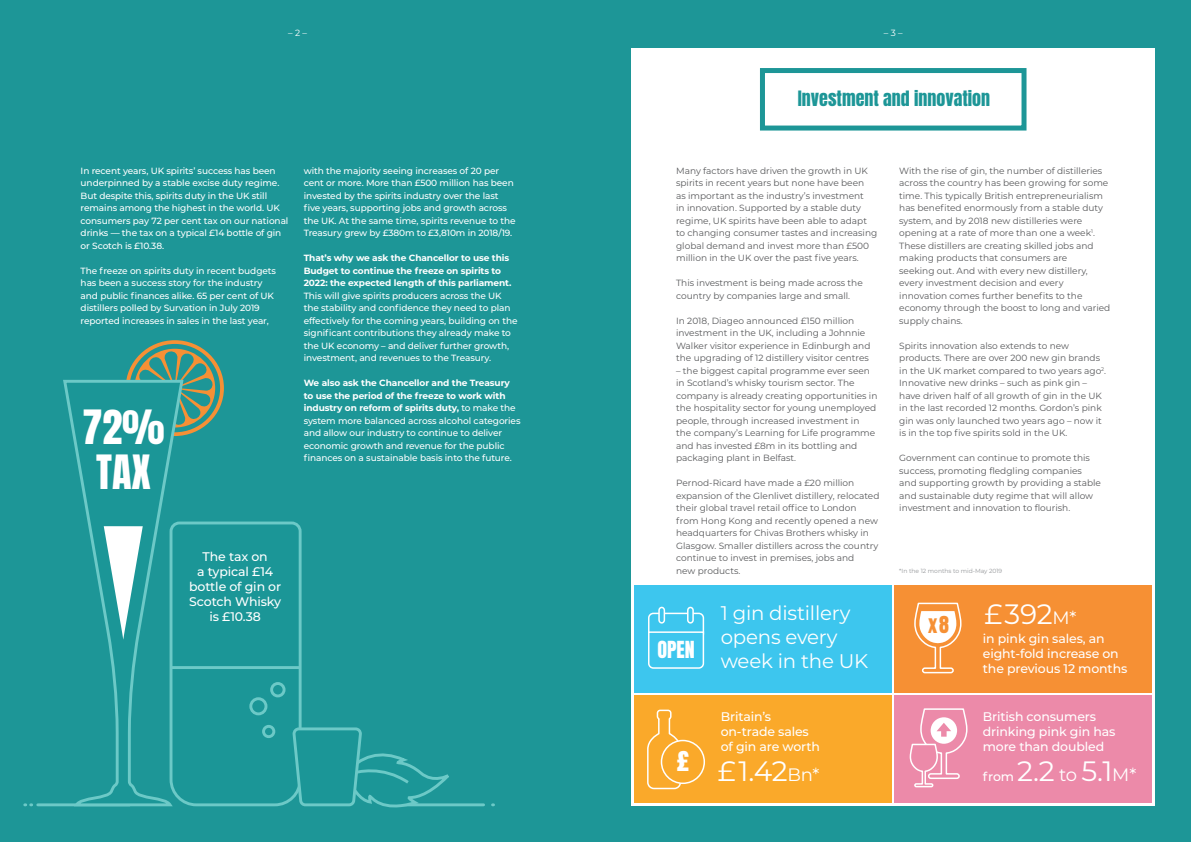
<style>
.page{position:relative;width:1191px;height:842px;background:#1d9697}
.page>*{position:absolute;margin:0;border:0;box-sizing:border-box;transform-origin:0 0}
.t1{font:40.2px "Anton";color:#fff}
.Body_Copy{font:28px "Montserrat";color:#fff}
.t2{font:26px "Anton";color:#fff}
.t3{font:20px "Anton";color:#fff}
.t4{font:20px "Anton";color:#f69034}
.Body_Copy-2{font:19.7px/24.2px "Montserrat";letter-spacing:-.01em;color:#fff}
.t5{font:18px "Anton";color:#1d9697}
.Body_Copy-3{font:500 12.5px/15.1px "Montserrat";letter-spacing:-.01em;color:#fff}
.Body_Copy-4{font:9px/12.5px "Montserrat";color:#57585a}
.Body_Copy-5{font:500 9px/12.5px "Montserrat";letter-spacing:-.01em;color:#fff}
.Body_Copy-6{font:9px "Montserrat";color:#fff}
.Body_Copy-7{font:6px "Montserrat";color:#939598}
.s1{font-weight:700}
.s2{font-size:18px}
</style>
<div class="page">
<hr style="left:38px;top:803px;width:92px;height:3px;background:#6cc9c7">
<hr style="left:391px;top:803px;width:92px;height:3px;background:#6cc9c7">
<svg style="left:25px;top:803px;width:7px;height:3px"></svg>
<svg style="left:185px;top:521px;width:265px;height:287px"></svg>
<hr style="left:171px;top:666px;width:129px;height:3px;background:#6cc9c7">
<svg style="left:126px;top:340px;width:98px;height:95px"></svg>
<svg style="left:61px;top:378px;width:124px;height:429px"></svg>
<svg style="left:104px;top:526px;width:39px;height:114px"></svg>
<div style="left:631px;top:48px;width:524px;height:758px;background:#fff"></div>
<svg style="left:760px;top:68px;width:267px;height:63px"></svg>
<div style="left:634px;top:695px;width:257px;height:108px;background:#faa92a"></div>
<div style="left:634px;top:585px;width:257px;height:108px;background:#3dc6ee"></div>
<div style="left:894px;top:695px;width:258px;height:108px;background:#ec8aa9"></div>
<div style="left:894px;top:585px;width:258px;height:108px;background:#f69034"></div>
<svg style="left:648px;top:612px;width:57px;height:57px"></svg>
<div style="left:659px;top:607px;width:5px;height:16px;background:#3dc6ee;border-radius:3px"></div>
<div style="left:658px;top:607px;width:7px;height:17px;border:2px solid #fff;border-radius:3px"></div>
<div style="left:688px;top:607px;width:5px;height:16px;background:#3dc6ee;border-radius:3px"></div>
<div style="left:687px;top:607px;width:7px;height:17px;border:2px solid #fff;border-radius:3px"></div>
<svg style="left:647px;top:709px;width:35px;height:81px"></svg>
<div style="left:661px;top:740px;width:43px;height:43px;background:#faa92a;border-radius:50%"></div>
<div style="left:660px;top:740px;width:45px;height:44px;border:2px solid #fff;border-radius:50%"></div>
<svg style="left:914px;top:602px;width:48px;height:72px"></svg>
<svg style="left:909px;top:708px;width:59px;height:80px"></svg>
<p class="Body_Copy-6" style="left:288px;top:26px;width:20px">– 2 –</p>
<p class="Body_Copy-6" style="left:884px;top:26px;width:20px">– 3 –</p>
<p class="Body_Copy-5" style="left:81px;top:164px;width:209px">In recent years, UK spirits’ success has been underpinned by a stable excise duty regime.<br>But despite this, spirits duty in the UK still remains among the highest in the world. UK consumers pay 72 per cent tax on our national drinks — the tax on a typical £14 bottle of gin or Scotch is £10.38.</p>
<p class="Body_Copy-5" style="left:81px;top:264px;width:197px">The freeze on spirits duty in recent budgets has been a success story for the industry and public finances alike. 65 per cent of UK distillers polled by Survation in July 2019 reported increases in sales in the last year,</p>
<p class="t1" style="left:82px;top:407px;width:84px">72%</p>
<p class="t1" style="left:96px;top:452px;width:56px">TAX</p>
<p class="Body_Copy-5" style="left:304px;top:164px;width:213px">with the majority seeing increases of 20 per cent or more. More than £500 million has been invested by the spirits industry over the last five years, supporting jobs and growth across the UK. At the same time, spirits revenue to the Treasury grew by £380m to £3,810m in 2018/19.</p>
<p class="Body_Copy-5" style="left:304px;top:251px;width:215px"><span class="s1">That’s why we ask the Chancellor to use this Budget to continue the freeze on spirits to 2022: the expected length of this parliament.<br></span>This will give spirits producers across the UK the stability and confidence they need to plan effectively for the coming years, building on the significant contributions they already make to the UK economy – and deliver further growth, investment, and revenues to the Treasury.</p>
<p class="Body_Copy-5" style="left:304px;top:376px;width:218px"><span class="s1">We also ask the Chancellor and the Treasury to use the period of the freeze to work with industry on reform of spirits duty,</span> to make the system more balanced across alcohol categories and allow our industry to continue to deliver economic growth and revenue for the public finances on a sustainable basis into the future.</p>
<p class="Body_Copy-3" style="left:189px;top:548px;width:94px;text-align:center">The tax on<br>a typical £14 bottle of gin or<br>Scotch Whisky is £10.38</p>
<p class="t5" style="left:798px;top:89px;width:194px">Investment and innovation</p>
<p class="Body_Copy-4" style="left:676px;top:164px;width:203px">Many factors have driven the growth in UK spirits in recent years but none have been<br>as important as the industry’s investment<br>in innovation. Supported by a stable duty regime, UK spirits have been able to adapt to changing consumer tastes and increasing global demand and invest more than £500 million in the UK over the past five years.</p>
<p class="Body_Copy-4" style="left:676px;top:276px;width:188px">This investment is being made across the country by companies large and small.</p>
<p class="Body_Copy-4" style="left:676px;top:314px;width:196px">In 2018, Diageo announced £150 million investment in the UK, including a Johnnie Walker visitor experience in Edinburgh and the upgrading of 12 distillery visitor centres</p>
<p class="Body_Copy-4" style="left:676px;top:364px;width:203px">– the biggest capital programme ever seen in Scotland’s whisky tourism sector. The company is already creating opportunities in the hospitality sector for young unemployed people, through increased investment in<br>the company’s Learning for Life programme and has invested £8m in its bottling and packaging plant in Belfast.</p>
<p class="Body_Copy-4" style="left:676px;top:476px;width:205px">Pernod-Ricard have made a £20 million expansion of the Glenlivet distillery, relocated their global travel retail office to London from Hong Kong and recently opened a new headquarters for Chivas Brothers whisky in Glasgow. Smaller distillers across the country continue to invest in premises, jobs and<br>new products.</p>
<p class="t3" style="left:657px;top:639px;width:39px">OPEN</p>
<p class="t2" style="left:676px;top:747px;width:14px">£</p>
<p class="Body_Copy-2" style="left:720px;top:600px;width:149px">1 gin distillery opens every week in the UK</p>
<p class="Body_Copy-3" style="left:720px;top:709px;width:101px">Britain’s on-trade sales of gin are worth</p>
<p class="Body_Copy" style="left:717px;top:752px;width:103px">£1.42<span class="s2">Bn*</span></p>
<p class="Body_Copy-4" style="left:899px;top:164px;width:213px">With the rise of gin, the number of distilleries across the country has been growing for some time. This typically British entrepreneurialism has benefited enormously from a stable duty system, and by 2018 new distilleries were opening at a rate of more than one a week<sup>1</sup>.<br>These distillers are creating skilled jobs and making products that consumers are<br>seeking out. And with every new distillery, every investment decision and every innovation comes further benefits to the economy through the boost to long and varied supply chains.</p>
<p class="Body_Copy-4" style="left:899px;top:339px;width:208px">Spirits innovation also extends to new products. There are over 200 new gin brands in the UK market compared to two years ago<sup>2</sup>.<br>Innovative new drinks – such as pink gin – have driven half of all growth of gin in the UK in the last recorded 12 months. Gordon’s pink gin was only launched two years ago – now it is in the top five spirits sold in the UK.</p>
<p class="Body_Copy-4" style="left:899px;top:451px;width:203px">Government can continue to promote this success, promoting fledgling companies and supporting growth by providing a stable and sustainable duty regime that will allow investment and innovation to flourish.</p>
<p class="Body_Copy-7" style="left:899px;top:567px;width:105px">*In the 12 months to mid-May 2019</p>
<p class="t4" style="left:928px;top:614px;width:23px">x8</p>
<p class="Body_Copy" style="left:984px;top:594px;width:93px">£392<span class="s2">M*</span></p>
<p class="Body_Copy-3" style="left:982px;top:631px;width:146px">in pink gin sales, an eight-fold increase on the previous 12 months</p>
<p class="Body_Copy-3" style="left:982px;top:709px;width:134px">British consumers drinking pink gin has more than doubled</p>
<p class="Body_Copy-3" style="left:982px;top:769px;width:33px">from</p>
<p class="Body_Copy" style="left:1017px;top:752px;width:121px">2.2 <span class="s2">to</span> 5.1<span class="s2">M*</span></p>
</div>
